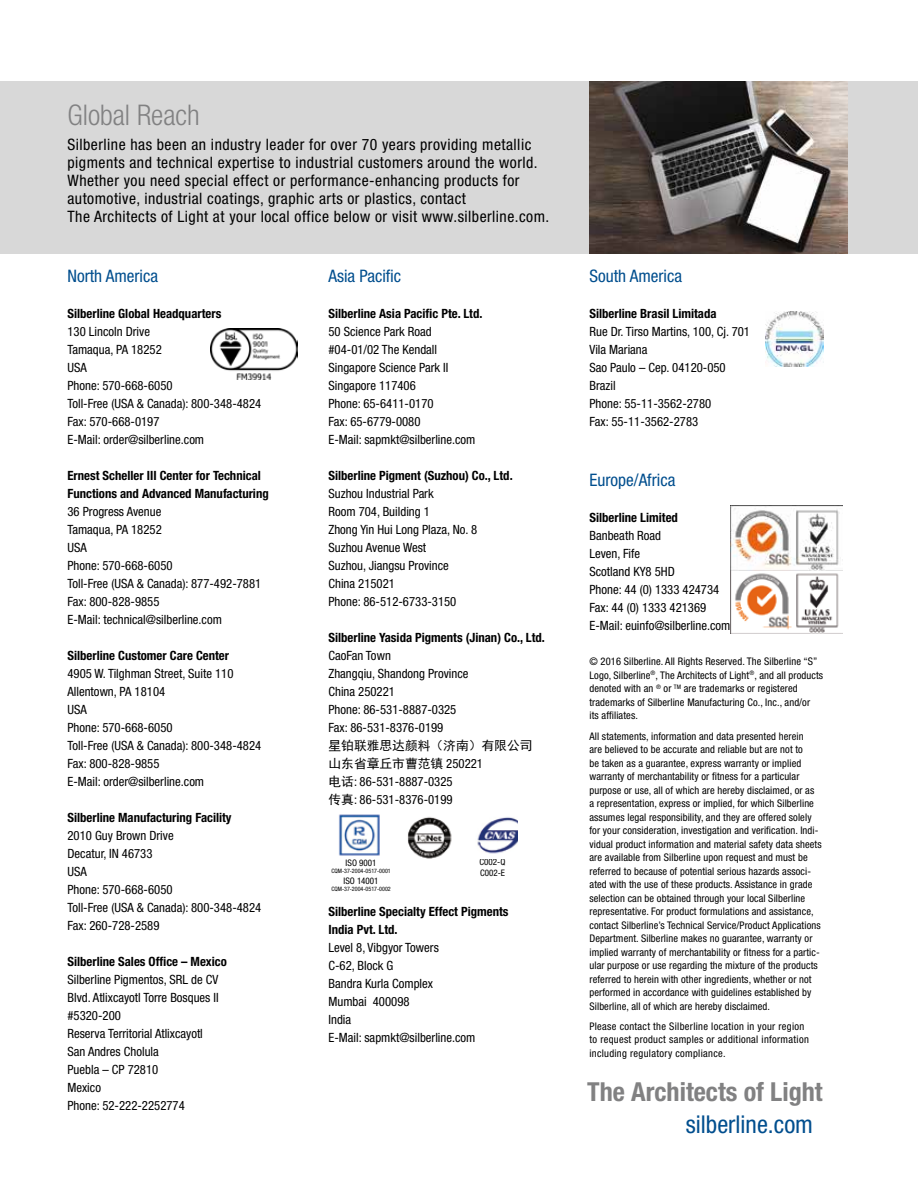
<style>
.page{position:relative;width:918px;height:1188px;background:#fff}
.page>*{position:absolute;margin:0;border:0;box-sizing:border-box;transform-origin:0 0}
.t1{font:300 condensed 28.5px "Helvetica Neue";color:#818182}
.t2{font:700 condensed 26.25px "Helvetica Neue LT Std";color:#818182}
.t3{font:condensed 24.6px "Helvetica Neue LT Std";color:#004e8e}
.t4{font:condensed 17.25px "Helvetica Neue LT Std";color:#004e8e}
.t5{font:condensed 15.75px/18px "Helvetica Neue LT Std";letter-spacing:.03em;color:#000}
.t6{font:condensed 12.75px/18px "Helvetica Neue LT Std";color:#000}
.t7{font:700 condensed 12.75px/18px "Helvetica Neue LT Std";color:#000}
.t8{font:12.75px/18px "Sim Hei";color:#000}
.t9{font:condensed 10.5px/13.5px "Helvetica Neue LT Std";letter-spacing:.01em;color:#000}
.t10{font:condensed 10.5px/13.5px "Helvetica Neue LT Std";letter-spacing:.03em;color:#000}
.t11{font:condensed 9px/10.8px "Helvetica Neue LT Std";color:#000}
.t12{font:condensed 6px "Helvetica Neue LT Std";color:#000}
.s1{font-family:"Helvetica Neue LT Std";font-stretch:condensed}
.s2{font-family:"Sim Hei";font-stretch:normal}
</style>
<div class="page">
<div style="left:0;top:81px;width:918px;height:173px;background:#d8d8d8"></div>
<img style="left:590px;top:81px;width:258px;height:172px">
<img style="left:210px;top:329px;width:87px;height:50px">
<img style="left:766px;top:311px;width:58px;height:56px">
<img style="left:731px;top:506px;width:111px;height:127px">
<img style="left:339px;top:814px;width:179px;height:44px">
<h1 class="t1" style="left:68px;top:99px;width:134px">Global Reach</h1>
<p class="t5" style="left:68px;top:135px;width:483px">Silberline has been an industry leader for over 70 years providing metallic pigments and technical expertise to industrial customers around the world.<br>Whether you need special effect or performance-enhancing products for automotive, industrial coatings, graphic arts or plastics, contact<br>The Architects of Light at your local office below or visit www.silberline.com.</p>
<h3 class="t4" style="left:68px;top:266px;width:92px">North America</h3>
<p class="t7" style="left:68px;top:305px;width:155px">Silberline Global Headquarters</p>
<p class="t6" style="left:68px;top:323px;width:195px">130 Lincoln Drive<br>Tamaqua, PA 18252<br>USA<br>Phone: 570-668-6050<br>Toll-Free (USA &amp; Canada): 800-348-4824<br>Fax: 570-668-0197<br>E-Mail: order@silberline.com</p>
<p class="t7" style="left:68px;top:467px;width:203px">Ernest Scheller III Center for Technical<br>Functions and Advanced Manufacturing</p>
<p class="t6" style="left:68px;top:503px;width:195px">36 Progress Avenue<br>Tamaqua, PA 18252<br>USA<br>Phone: 570-668-6050<br>Toll-Free (USA &amp; Canada): 877-492-7881<br>Fax: 800-828-9855<br>E-Mail: technical@silberline.com</p>
<p class="t7" style="left:68px;top:647px;width:163px">Silberline Customer Care Center</p>
<p class="t6" style="left:68px;top:665px;width:195px">4905 W. Tilghman Street, Suite 110<br>Allentown, PA 18104<br>USA<br>Phone: 570-668-6050<br>Toll-Free (USA &amp; Canada): 800-348-4824<br>Fax: 800-828-9855<br>E-Mail: order@silberline.com</p>
<p class="t7" style="left:68px;top:809px;width:166px">Silberline Manufacturing Facility</p>
<p class="t6" style="left:68px;top:827px;width:195px">2010 Guy Brown Drive<br>Decatur, IN 46733<br>USA<br>Phone: 570-668-6050<br>Toll-Free (USA &amp; Canada): 800-348-4824<br>Fax: 260-728-2589</p>
<p class="t7" style="left:68px;top:953px;width:161px">Silberline Sales Office – Mexico</p>
<p class="t6" style="left:68px;top:971px;width:153px">Silberline Pigmentos, SRL de CV<br>Blvd. Atlixcayotl Torre Bosques II #5320-200<br>Reserva Territorial Atlixcayotl<br>San Andres Cholula<br>Puebla – CP 72810<br>Mexico<br>Phone: 52-222-2252774</p>
<h3 class="t4" style="left:328px;top:266px;width:74px">Asia Pacific</h3>
<p class="t7" style="left:328px;top:305px;width:155px">Silberline Asia Pacific Pte. Ltd.</p>
<p class="t6" style="left:328px;top:323px;width:148px">50 Science Park Road #04-01/02 The Kendall<br>Singapore Science Park II<br>Singapore 117406<br>Phone: 65-6411-0170<br>Fax: 65-6779-0080<br>E-Mail: sapmkt@silberline.com</p>
<p class="t7" style="left:328px;top:467px;width:186px">Silberline Pigment (Suzhou) Co., Ltd.</p>
<p class="t6" style="left:328px;top:485px;width:150px">Suzhou Industrial Park<br>Room 704, Building 1<br>Zhong Yin Hui Long Plaza, No. 8<br>Suzhou Avenue West<br>Suzhou, Jiangsu Province<br>China 215021<br>Phone: 86-512-6733-3150</p>
<p class="t7" style="left:328px;top:629px;width:218px">Silberline Yasida Pigments (Jinan) Co., Ltd.</p>
<p class="t6" style="left:328px;top:647px;width:141px">CaoFan Town<br>Zhangqiu, Shandong Province<br>China 250221<br>Phone: 86-531-8887-0325<br>Fax: 86-531-8376-0199</p>
<p class="t8" style="left:328px;top:737px;width:205px">星铂联雅思达颜料（济南）有限公司山东省章丘市曹范镇 <span class="s1">250221</span></p>
<p class="t6" style="left:328px;top:773px;width:126px"><span class="s2">电话</span>: 86-531-8887-0325<span class="s2">传真</span>: 86-531-8376-0199</p>
<p class="t11" style="left:346px;top:857px;width:32px">ISO 9001</p>
<p class="t12" style="left:331px;top:868px;width:61px">CQM-37-2004-0517-0001</p>
<p class="t11" style="left:344px;top:875px;width:37px">ISO 14001</p>
<p class="t12" style="left:331px;top:886px;width:61px">CQM-37-2004-0517-0002</p>
<p class="t11" style="left:480px;top:856px;width:27px">C002-Q<br>C002-E</p>
<p class="t7" style="left:328px;top:902px;width:182px">Silberline Specialty Effect Pigments<br>India Pvt. Ltd.</p>
<p class="t6" style="left:328px;top:938px;width:148px">Level 8, Vibgyor Towers<br>C-62, Block G<br>Bandra Kurla Complex<br>Mumbai 400098<br>India<br>E-Mail: sapmkt@silberline.com</p>
<h3 class="t4" style="left:590px;top:266px;width:94px">South America</h3>
<p class="t7" style="left:590px;top:305px;width:129px">Silberline Brasil Limitada</p>
<p class="t6" style="left:590px;top:323px;width:162px">Rue Dr. Tirso Martins, 100, Cj. 701<br>Vila Mariana<br>Sao Paulo – Cep. 04120-050<br>Brazil<br>Phone: 55-11-3562-2780<br>Fax: 55-11-3562-2783</p>
<h3 class="t4" style="left:590px;top:470px;width:87px">Europe/Africa</h3>
<p class="t7" style="left:590px;top:509px;width:90px">Silberline Limited</p>
<p class="t6" style="left:590px;top:527px;width:142px">Banbeath Road<br>Leven, Fife<br>Scotland KY8 5HD<br>Phone: 44 (0) 1333 424734<br>Fax: 44 (0) 1333 421369<br>E-Mail: euinfo@silberline.com</p>
<p class="t9" style="left:590px;top:655px;width:235px">© 2016 Silberline. All Rights Reserved. The Silberline “S” Logo, Silberline<sup>®</sup>, The Architects of Light<sup>®</sup>, and all products denoted with an <sup>®</sup> or <sup>TM</sup> are trademarks or registered trademarks of Silberline Manufacturing Co., Inc., and/or<br>its affiliates.</p>
<p class="t9" style="left:590px;top:729px;width:234px">All statements, information and data presented herein<br>are believed to be accurate and reliable but are not to<br>be taken as a guarantee, express warranty or implied warranty of merchantability or fitness for a particular purpose or use, all of which are hereby disclaimed, or as<br>a representation, express or implied, for which Silberline assumes legal responsibility, and they are offered solely for your consideration, investigation and verification. Indi&shy;vidual product information and material safety data sheets are available from Silberline upon request and must be referred to because of potential serious hazards associ&shy;ated with the use of these products. Assistance in grade selection can be obtained through your local Silberline representative. For product formulations and assistance, contact Silberline’s Technical Service/Product Applications Department. Silberline makes no guarantee, warranty or implied warranty of merchantability or fitness for a partic&shy;ular purpose or use regarding the mixture of the products referred to herein with other ingredients, whether or not performed in accordance with guidelines established by Silberline, all of which are hereby disclaimed.</p>
<p class="t10" style="left:590px;top:1019px;width:221px">Please contact the Silberline location in your region to request product samples or additional information including regulatory compliance.</p>
<h2 class="t2" style="left:587px;top:1076px;width:237px">The Architects of Light</h2>
<h3 class="t3" style="left:686px;top:1110px;width:129px">silberline.com</h3>
</div>
